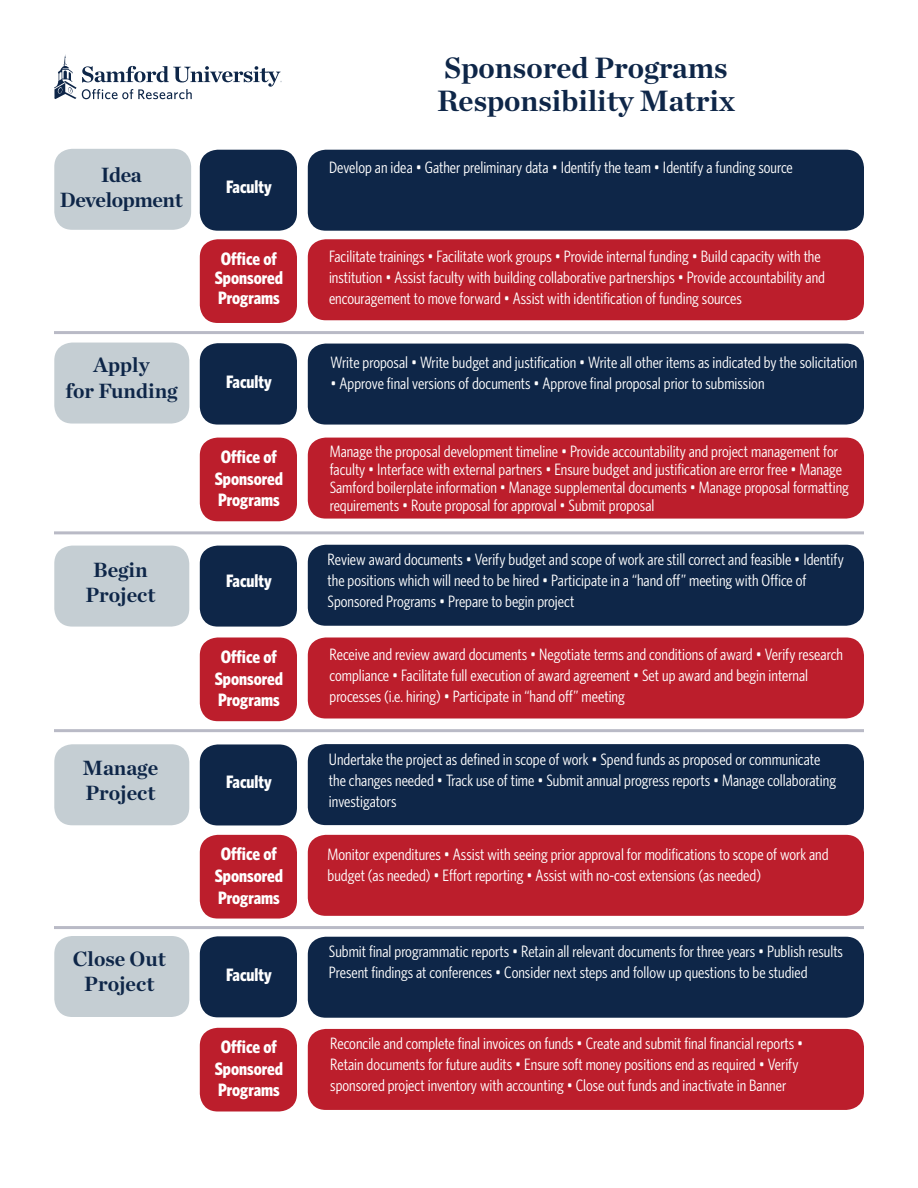
<style>
.page{position:relative;width:918px;height:1188px;background:#fff}
.page>*{position:absolute;margin:0;border:0;box-sizing:border-box;transform-origin:0 0}
.t1{font:700 30px/33px "Chronicle Deck";color:#0e2648}
.t2{font:700 21px/25.2px "Chronicle Deck";color:#0e2648;text-align:center}
.t3{font:700 21px/25.2px "Chronicle Deck";letter-spacing:-.02em;color:#0e2648;text-align:center}
.t4{font:700 18px/21.6px "Whitney Condensed";color:#fff;text-align:center}
.t5{font:16.5px/21px "Whitney Condensed";color:#fff}
</style>
<div class="page">
<div style="left:200px;top:239px;width:97px;height:84px;background:#bc1e2c;border-radius:18px"></div>
<div style="left:308px;top:239px;width:556px;height:81px;background:#bc1e2c;border-radius:18px"></div>
<div style="left:200px;top:438px;width:97px;height:83px;background:#bc1e2c;border-radius:18px"></div>
<div style="left:308px;top:438px;width:556px;height:81px;background:#bc1e2c;border-radius:18px"></div>
<div style="left:200px;top:638px;width:97px;height:83px;background:#bc1e2c;border-radius:18px"></div>
<div style="left:308px;top:638px;width:556px;height:80px;background:#bc1e2c;border-radius:18px"></div>
<div style="left:200px;top:835px;width:97px;height:84px;background:#bc1e2c;border-radius:18px"></div>
<div style="left:308px;top:835px;width:556px;height:81px;background:#bc1e2c;border-radius:18px"></div>
<div style="left:308px;top:1029px;width:556px;height:81px;background:#bc1e2c;border-radius:18px"></div>
<div style="left:200px;top:1028px;width:97px;height:83px;background:#bc1e2c;border-radius:18px"></div>
<div style="left:200px;top:150px;width:97px;height:81px;background:#0e2648;border-radius:18px"></div>
<div style="left:308px;top:150px;width:556px;height:81px;background:#0e2648;border-radius:18px"></div>
<div style="left:308px;top:344px;width:556px;height:81px;background:#0e2648;border-radius:18px"></div>
<div style="left:200px;top:343px;width:97px;height:82px;background:#0e2648;border-radius:18px"></div>
<div style="left:308px;top:545px;width:556px;height:81px;background:#0e2648;border-radius:18px"></div>
<div style="left:200px;top:546px;width:97px;height:81px;background:#0e2648;border-radius:18px"></div>
<div style="left:308px;top:744px;width:556px;height:81px;background:#0e2648;border-radius:18px"></div>
<div style="left:200px;top:744px;width:97px;height:81px;background:#0e2648;border-radius:18px"></div>
<div style="left:308px;top:937px;width:556px;height:81px;background:#0e2648;border-radius:18px"></div>
<div style="left:200px;top:936px;width:97px;height:81px;background:#0e2648;border-radius:18px"></div>
<hr style="left:54px;top:331px;width:810px;height:3px;background:#b9bac6">
<hr style="left:54px;top:531px;width:810px;height:3px;background:#b9bac6">
<hr style="left:54px;top:729px;width:810px;height:3px;background:#b9bac6">
<hr style="left:54px;top:926px;width:810px;height:3px;background:#b9bac6">
<div style="left:54px;top:149px;width:137px;height:81px;background:#c5ced3;border-radius:18px"></div>
<div style="left:54px;top:343px;width:135px;height:81px;background:#c5ced3;border-radius:18px"></div>
<div style="left:54px;top:546px;width:135px;height:81px;background:#c5ced3;border-radius:18px"></div>
<div style="left:54px;top:744px;width:135px;height:81px;background:#c5ced3;border-radius:18px"></div>
<div style="left:54px;top:936px;width:135px;height:81px;background:#c5ced3;border-radius:18px"></div>
<svg style="left:54px;top:54px;width:228px;height:45px"></svg>
<p class="t3" style="left:60px;top:160px;width:124px">Idea<br>Development</p>
<p class="t2" style="left:66px;top:351px;width:113px">Apply<br>for Funding</p>
<p class="t2" style="left:85px;top:556px;width:72px">Begin<br>Project</p>
<p class="t2" style="left:83px;top:754px;width:77px;text-align:left">Manage<br>Project</p>
<p class="t2" style="left:73px;top:945px;width:95px">Close Out<br>Project</p>
<h1 class="t1" style="left:437px;top:49px;width:299px">Sponsored Programs<br>Responsibility Matrix</h1>
<p class="t4" style="left:226px;top:175px;width:47px">Faculty</p>
<p class="t4" style="left:215px;top:248px;width:70px;line-height:19.5px">Office of<br>Sponsored<br>Programs</p>
<p class="t5" style="left:329px;top:156px;width:465px">Develop an idea • Gather preliminary data • Identify the team • Identify a funding source</p>
<p class="t5" style="left:329px;top:245px;width:497px">Facilitate trainings • Facilitate work groups • Provide internal funding • Build capacity with the institution • Assist faculty with building collaborative partnerships • Provide accountability and encouragement to move forward • Assist with identification of funding sources</p>
<p class="t5" style="left:331px;top:351px;width:528px">Write proposal • Write budget and justification • Write all other items as indicated by the solicitation</p>
<p class="t4" style="left:226px;top:370px;width:47px">Faculty</p>
<p class="t5" style="left:331px;top:372px;width:435px">• Approve final versions of documents • Approve final proposal prior to submission</p>
<p class="t4" style="left:215px;top:445px;width:70px">Office of<br>Sponsored<br>Programs</p>
<p class="t4" style="left:226px;top:569px;width:47px">Faculty</p>
<p class="t4" style="left:215px;top:645px;width:70px">Office of<br>Sponsored<br>Programs</p>
<p class="t4" style="left:226px;top:771px;width:47px">Faculty</p>
<p class="t4" style="left:215px;top:842px;width:70px">Office of<br>Sponsored<br>Programs</p>
<p class="t5" style="left:330px;top:442px;width:521px;line-height:18px">Manage the proposal development timeline • Provide accountability and project management for faculty • Interface with external partners • Ensure budget and justification are error free • Manage Samford boilerplate information • Manage supplemental documents • Manage proposal formatting requirements • Route proposal for approval • Submit proposal</p>
<p class="t5" style="left:328px;top:548px;width:518px">Review award documents • Verify budget and scope of work are still correct and feasible • Identify the positions which will need to be hired • Participate in a “hand off” meeting with Office of<br>Sponsored Programs • Prepare to begin project</p>
<p class="t5" style="left:330px;top:643px;width:515px">Receive and review award documents • Negotiate terms and conditions of award • Verify research compliance • Facilitate full execution of award agreement • Set up award and begin internal processes (i.e. hiring) • Participate in “hand off” meeting</p>
<p class="t5" style="left:329px;top:748px;width:509px">Undertake the project as defined in scope of work • Spend funds as proposed or communicate the changes needed • Track use of time • Submit annual progress reports • Manage collaborating investigators</p>
<p class="t5" style="left:328px;top:843px;width:502px">Monitor expenditures • Assist with seeing prior approval for modifications to scope of work and budget (as needed) • Effort reporting • Assist with no-cost extensions (as needed)</p>
<p class="t5" style="left:329px;top:941px;width:516px">Submit final programmatic reports • Retain all relevant documents for three years • Publish results</p>
<p class="t4" style="left:226px;top:963px;width:47px">Faculty</p>
<p class="t5" style="left:329px;top:962px;width:480px">Present findings at conferences • Consider next steps and follow up questions to be studied</p>
<p class="t4" style="left:215px;top:1035px;width:70px">Office of<br>Sponsored<br>Programs</p>
<p class="t5" style="left:330px;top:1033px;width:474px">Reconcile and complete final invoices on funds • Create and submit final financial reports •<br>Retain documents for future audits • Ensure soft money positions end as required • Verify sponsored project inventory with accounting • Close out funds and inactivate in Banner</p>
</div>
